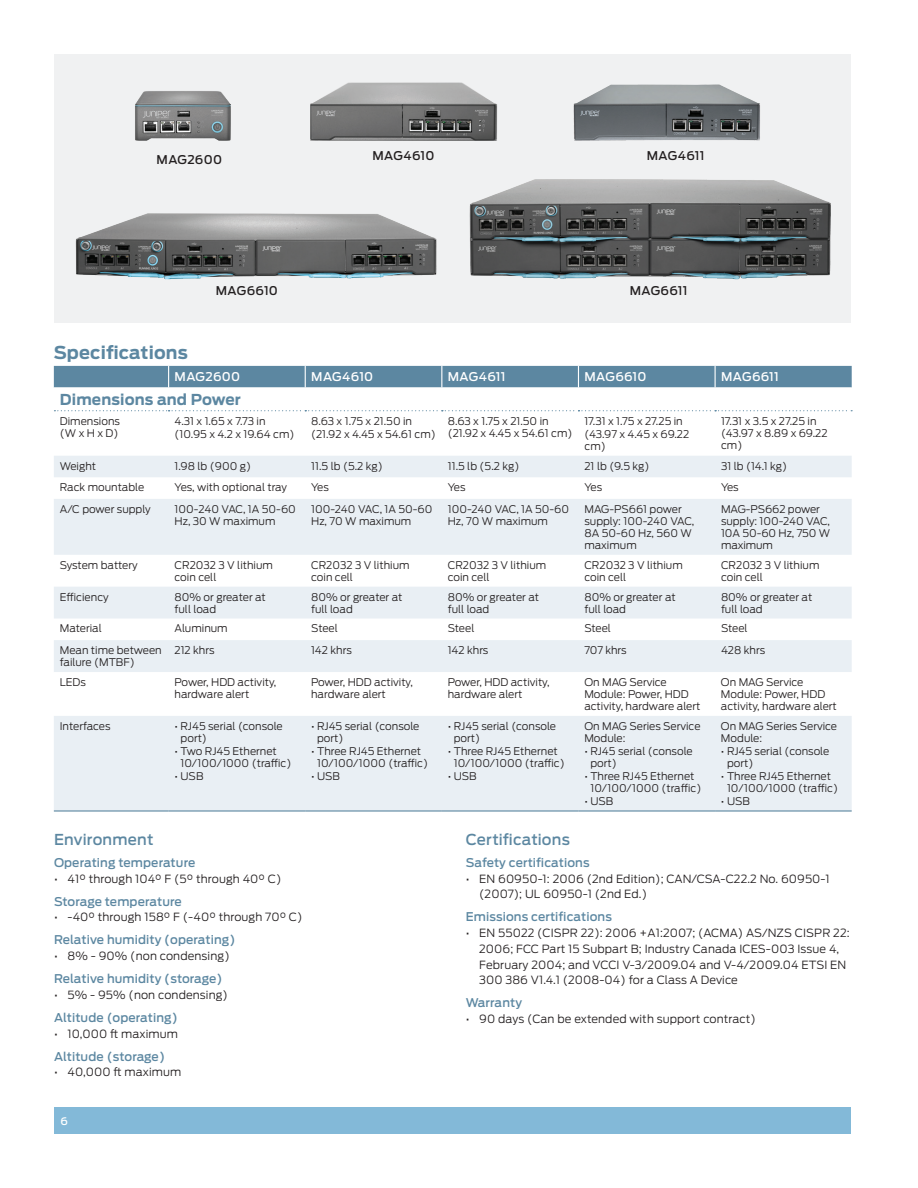
<style>
.page{position:relative;width:918px;height:1188px;background:#fff}
.page>*{position:absolute;margin:0;border:0;box-sizing:border-box;transform-origin:0 0}
.t1{font:700 17.7px "Antenna";letter-spacing:.01em;color:#5c87a1}
.t2{font:500 15px "Antenna";letter-spacing:.015em;color:#5c87a1}
.t3{font:700 15px "Antenna";letter-spacing:.01em;color:#5c87a1}
.t4{font:500 12px "Antenna";letter-spacing:.01em;color:#5c87a1}
.t5{font:500 12px "Antenna";letter-spacing:.025em;color:#fff}
.t6{font:500 12px "Antenna";letter-spacing:.025em;color:#231f20}
.t7{font:300 11.25px/15.8px "Antenna";letter-spacing:.01em;color:#231f20}
.t8{font:300 10.5px/12px "Antenna";color:#231f20}
.t9{font:500 10.5px "Antenna";color:#fff}
</style>
<div class="page">
<div style="left:54px;top:1107px;width:796px;height:27px;background:#83b9d8"></div>
<svg style="left:54px;top:387px;width:798px;height:25px"></svg>
<svg style="left:54px;top:456px;width:798px;height:354px;fill:#e9eff4"></svg>
<div style="left:54px;top:366px;width:798px;height:21px;background:#5c87a1"></div>
<svg style="left:54px;top:410px;width:798px;height:1px"></svg>
<hr style="left:54px;top:810px;width:115px;height:2px;background:#5c87a1">
<hr style="left:169px;top:810px;width:136px;height:2px;background:#5c87a1">
<hr style="left:305px;top:810px;width:137px;height:2px;background:#5c87a1">
<hr style="left:442px;top:810px;width:136px;height:2px;background:#5c87a1">
<hr style="left:578px;top:810px;width:137px;height:2px;background:#5c87a1">
<hr style="left:715px;top:810px;width:137px;height:2px;background:#5c87a1">
<div style="left:54px;top:54px;width:796px;height:268px;background:#f0f1f2"></div>
<img style="left:75px;top:82px;width:756px;height:198px">
<p class="t6" style="left:157px;top:153px;width:67px">MAG2600</p>
<p class="t6" style="left:372px;top:148px;width:64px">MAG4610</p>
<p class="t6" style="left:647px;top:148px;width:59px">MAG4611</p>
<p class="t6" style="left:216px;top:284px;width:64px">MAG6610</p>
<p class="t6" style="left:630px;top:284px;width:59px">MAG6611</p>
<h1 class="t1" style="left:54px;top:342px;width:136px">Specifications</h1>
<p class="t5" style="left:175px;top:370px;width:67px">MAG2600</p>
<p class="t5" style="left:311px;top:370px;width:64px">MAG4610</p>
<p class="t5" style="left:448px;top:370px;width:59px">MAG4611</p>
<p class="t5" style="left:584px;top:370px;width:64px">MAG6610</p>
<p class="t5" style="left:721px;top:370px;width:59px">MAG6611</p>
<h2 class="t3" style="left:60px;top:390px;width:182px">Dimensions and Power</h2>
<p class="t8" style="left:60px;top:415px;width:62px">Dimensions (W x H x D)</p>
<p class="t8" style="left:175px;top:414px;width:121px;line-height:13px">4.31 x 1.65 x 7.73 in (10.95 x 4.2 x 19.64 cm)</p>
<p class="t8" style="left:311px;top:414px;width:126px;line-height:13px">8.63 x 1.75 x 21.50 in (21.92 x 4.45 x 54.61 cm)</p>
<p class="t8" style="left:448px;top:415px;width:126px">8.63 x 1.75 x 21.50 in (21.92 x 4.45 x 54.61 cm)</p>
<p class="t8" style="left:584px;top:414px;width:106px;line-height:13px">17.31 x 1.75 x 27.25 in (43.97 x 4.45 x 69.22</p>
<p class="t8" style="left:584px;top:440px;width:23px">cm)</p>
<p class="t8" style="left:721px;top:415px;width:108px">17.31 x 3.5 x 27.25 in (43.97 x 8.89 x 69.22 cm)</p>
<p class="t8" style="left:60px;top:460px;width:38px">Weight</p>
<p class="t8" style="left:175px;top:460px;width:78px">1.98 lb (900 g)</p>
<p class="t8" style="left:311px;top:460px;width:73px">11.5 lb (5.2 kg)</p>
<p class="t8" style="left:448px;top:460px;width:73px">11.5 lb (5.2 kg)</p>
<p class="t8" style="left:584px;top:460px;width:67px">21 lb (9.5 kg)</p>
<p class="t8" style="left:721px;top:460px;width:68px">31 lb (14.1 kg)</p>
<p class="t8" style="left:60px;top:481px;width:86px">Rack mountable</p>
<p class="t8" style="left:175px;top:481px;width:114px">Yes, with optional tray</p>
<p class="t8" style="left:311px;top:481px;width:19px">Yes</p>
<p class="t8" style="left:448px;top:481px;width:19px">Yes</p>
<p class="t8" style="left:584px;top:481px;width:19px">Yes</p>
<p class="t8" style="left:721px;top:481px;width:19px">Yes</p>
<p class="t8" style="left:60px;top:503px;width:92px">A/C power supply</p>
<p class="t8" style="left:175px;top:503px;width:123px">100-240 VAC, 1A 50-60<br>Hz, 30 W maximum</p>
<p class="t8" style="left:311px;top:503px;width:123px">100-240 VAC, 1A 50-60<br>Hz, 70 W maximum</p>
<p class="t8" style="left:448px;top:503px;width:123px">100-240 VAC, 1A 50-60<br>Hz, 70 W maximum</p>
<p class="t8" style="left:584px;top:503px;width:112px">MAG-PS661 power supply: 100-240 VAC,<br>8A 50-60 Hz, 560 W maximum</p>
<p class="t8" style="left:721px;top:503px;width:111px">MAG-PS662 power supply: 100-240 VAC,<br>10A 50-60 Hz, 750 W maximum</p>
<p class="t8" style="left:60px;top:559px;width:79px">System battery</p>
<p class="t8" style="left:175px;top:559px;width:100px">CR2032 3 V lithium coin cell</p>
<p class="t8" style="left:311px;top:559px;width:100px">CR2032 3 V lithium coin cell</p>
<p class="t8" style="left:448px;top:559px;width:100px">CR2032 3 V lithium coin cell</p>
<p class="t8" style="left:584px;top:559px;width:100px">CR2032 3 V lithium coin cell</p>
<p class="t8" style="left:721px;top:559px;width:100px">CR2032 3 V lithium coin cell</p>
<p class="t8" style="left:60px;top:591px;width:50px">Efficiency</p>
<p class="t8" style="left:175px;top:591px;width:93px">80% or greater at full load</p>
<p class="t8" style="left:311px;top:591px;width:93px">80% or greater at full load</p>
<p class="t8" style="left:448px;top:591px;width:93px">80% or greater at full load</p>
<p class="t8" style="left:584px;top:591px;width:93px">80% or greater at full load</p>
<p class="t8" style="left:721px;top:591px;width:93px">80% or greater at full load</p>
<p class="t8" style="left:60px;top:623px;width:44px">Material</p>
<p class="t8" style="left:175px;top:623px;width:55px">Aluminum</p>
<p class="t8" style="left:311px;top:623px;width:28px">Steel</p>
<p class="t8" style="left:448px;top:623px;width:28px">Steel</p>
<p class="t8" style="left:584px;top:623px;width:28px">Steel</p>
<p class="t8" style="left:721px;top:623px;width:28px">Steel</p>
<p class="t8" style="left:60px;top:644px;width:104px">Mean time between failure (MTBF)</p>
<p class="t8" style="left:175px;top:644px;width:42px">212 khrs</p>
<p class="t8" style="left:311px;top:644px;width:42px">142 khrs</p>
<p class="t8" style="left:448px;top:644px;width:42px">142 khrs</p>
<p class="t8" style="left:584px;top:644px;width:44px">707 khrs</p>
<p class="t8" style="left:721px;top:644px;width:46px">428 khrs</p>
<p class="t8" style="left:60px;top:676px;width:28px">LEDs</p>
<p class="t8" style="left:175px;top:676px;width:103px">Power, HDD activity, hardware alert</p>
<p class="t8" style="left:311px;top:676px;width:103px">Power, HDD activity, hardware alert</p>
<p class="t8" style="left:448px;top:676px;width:103px">Power, HDD activity, hardware alert</p>
<p class="t8" style="left:584px;top:676px;width:117px">On MAG Service<br>Module: Power, HDD activity, hardware alert</p>
<p class="t8" style="left:721px;top:676px;width:117px">On MAG Service<br>Module: Power, HDD activity, hardware alert</p>
<p class="t8" style="left:60px;top:720px;width:52px">I nterfaces</p>
<p class="t8" style="left:181px;top:720px;width:104px;text-indent:-6px">• RJ45 serial (console port)</p>
<p class="t8" style="left:181px;top:745px;width:112px;text-indent:-6px">• Two RJ45 Ethernet<br>10/100/1000 (traffic)</p>
<p class="t8" style="left:175px;top:770px;width:30px">• USB</p>
<p class="t8" style="left:317px;top:720px;width:104px;text-indent:-6px">• RJ45 serial (console port)</p>
<p class="t8" style="left:317px;top:745px;width:112px;text-indent:-6px">• Three RJ45 Ethernet<br>10/100/1000 (traffic)</p>
<p class="t8" style="left:311px;top:770px;width:30px">• USB</p>
<p class="t8" style="left:454px;top:720px;width:104px;text-indent:-6px">• RJ45 serial (console port)</p>
<p class="t8" style="left:454px;top:745px;width:112px;text-indent:-6px">• Three RJ45 Ethernet<br>10/100/1000 (traffic)</p>
<p class="t8" style="left:448px;top:770px;width:30px">• USB</p>
<p class="t8" style="left:584px;top:720px;width:118px">On MAG Series Service<br>Module:</p>
<p class="t8" style="left:590px;top:745px;width:104px;text-indent:-6px">• RJ45 serial (console port)</p>
<p class="t8" style="left:590px;top:770px;width:112px;text-indent:-6px">• Three RJ45 Ethernet<br>10/100/1000 (traffic)</p>
<p class="t8" style="left:584px;top:795px;width:30px">• USB</p>
<p class="t8" style="left:721px;top:720px;width:118px">On MAG Series Service<br>Module:</p>
<p class="t8" style="left:727px;top:745px;width:104px;text-indent:-6px">• RJ45 serial (console port)</p>
<p class="t8" style="left:727px;top:770px;width:112px;text-indent:-6px">• Three RJ45 Ethernet<br>10/100/1000 (traffic)</p>
<p class="t8" style="left:721px;top:795px;width:30px">• USB</p>
<h2 class="t2" style="left:54px;top:831px;width:101px">Environment</h2>
<p class="t4" style="left:54px;top:855px;width:143px">Operating temperature</p>
<p class="t7" style="left:54px;top:871px;width:229px">• 41° through 104° F (5° through 40° C)</p>
<p class="t4" style="left:54px;top:894px;width:129px">Storage temperature</p>
<p class="t7" style="left:54px;top:909px;width:250px">• -40° through 158° F (-40° through 70° C)</p>
<p class="t4" style="left:54px;top:933px;width:183px">Relative humidity (operating)</p>
<p class="t7" style="left:54px;top:948px;width:177px">• 8% - 90% (non condensing)</p>
<p class="t4" style="left:54px;top:972px;width:170px">Relative humidity (storage)</p>
<p class="t7" style="left:54px;top:987px;width:176px">• 5% - 95% (non condensing)</p>
<p class="t4" style="left:54px;top:1010px;width:125px">Altitude (operating)</p>
<p class="t7" style="left:54px;top:1026px;width:125px">• 10,000 ft maximum</p>
<p class="t4" style="left:54px;top:1049px;width:113px">Altitude (storage)</p>
<p class="t7" style="left:54px;top:1064px;width:129px">• 40,000 ft maximum</p>
<p class="t9" style="left:61px;top:1115px;width:9px">6</p>
<h2 class="t2" style="left:466px;top:831px;width:106px">Certifications</h2>
<p class="t4" style="left:466px;top:855px;width:125px">Safety certifications</p>
<p class="t7" style="left:479px;top:871px;width:352px;text-indent:-14px">• EN 60950-1: 2006 (2nd Edition); CAN/CSA-C22.2 No. 60950-1 (2007); UL 60950-1 (2nd Ed.)</p>
<p class="t4" style="left:466px;top:910px;width:148px">Emissions certifications</p>
<p class="t7" style="left:479px;top:925px;width:372px;text-indent:-14px">• EN 55022 (CISPR 22): 2006 +A1:2007; (ACMA) AS/NZS CISPR 22:<br>2006; FCC Part 15 Subpart B; I ndustry Canada ICES-003 Issue 4, February 2004; and VCCI V-3/2009.04 and V-4/2009.04 ETSI EN 300 386 V1.4.1 (2008-04) for a Class A Device</p>
<p class="t4" style="left:466px;top:996px;width:58px">Warranty</p>
<p class="t7" style="left:466px;top:1011px;width:292px">• 90 days (Can be extended with support contract)</p>
</div>
